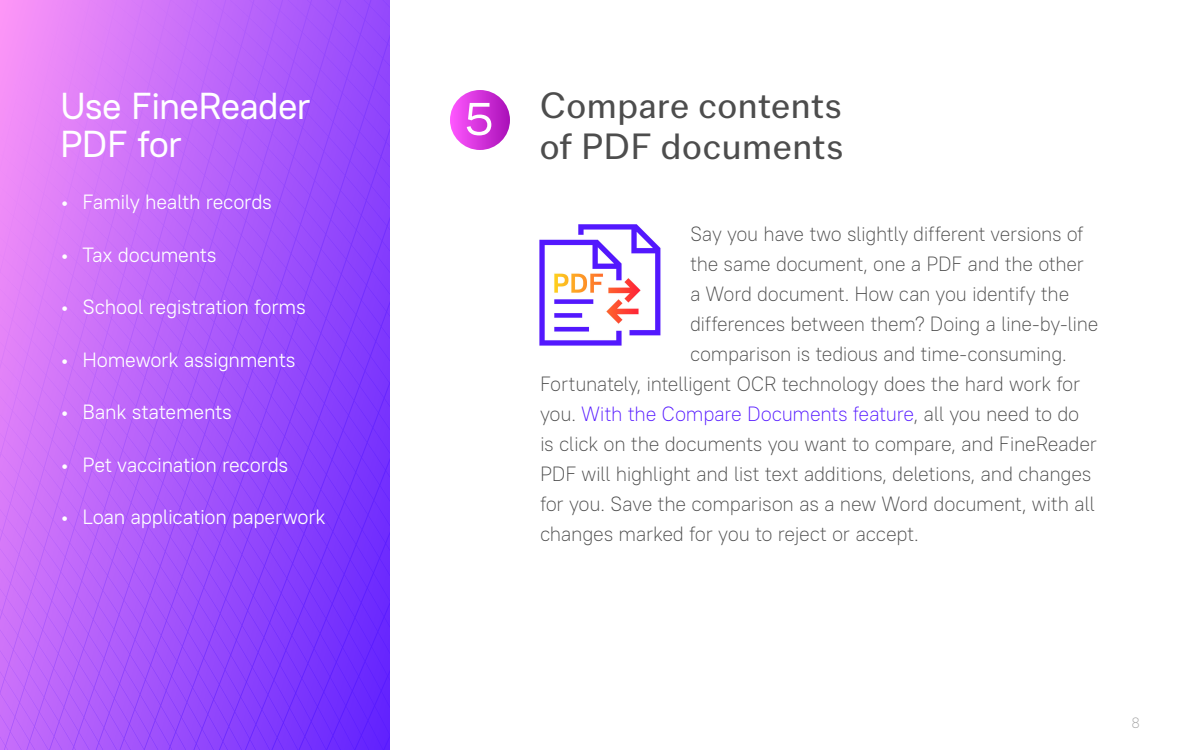
<style>
.page{position:relative;width:1200px;height:750px;background:#fff}
.page>*{position:absolute;margin:0;border:0;box-sizing:border-box;transform-origin:0 0}
.header_58{font:100 37.5px/41.2px "Co Fo X Beta 1";letter-spacing:.035em;color:#4d4d4d}
.main_33{font:37.5px/37.5px "PT Root";letter-spacing:-.02em;color:#fff}
.main_33-2{font:200 20.62px/30px "PT Root";letter-spacing:-.015em;color:#4d4d4d}
.main_33-3{font:300 20.62px "PT Root";letter-spacing:-.015em;color:#fff}
.t1{font:200 15px "PT Root";color:#a6a6a6}
.s1{color:#5519ff}
</style>
<div class="page">
<svg style="left:0;top:0;width:390px;height:750px;background:#ac5afa"></svg>
<svg style="left:450px;top:90px;width:60px;height:60px;background:#d435db"></svg>
<svg style="left:467px;top:103px;width:24px;height:32px"></svg>
<img style="left:539px;top:224px;width:122px;height:122px">
<p class="main_33" style="left:60px;top:87px;width:252px">Use FineReader<br>PDF for</p>
<p class="main_33-3" style="left:60px;top:189px;width:213px">• Family health records</p>
<p class="main_33-3" style="left:60px;top:241px;width:158px">• Tax documents</p>
<p class="main_33-3" style="left:60px;top:294px;width:247px">• School registration forms</p>
<p class="main_33-3" style="left:60px;top:346px;width:237px">• Homework assignments</p>
<p class="main_33-3" style="left:60px;top:399px;width:173px">• Bank statements</p>
<p class="main_33-3" style="left:60px;top:451px;width:230px">• Pet vaccination records</p>
<p class="main_33-3" style="left:60px;top:504px;width:267px">• Loan application paperwork</p>
<p class="header_58" style="left:540px;top:85px;width:304px">Compare contents of PDF documents</p>
<p class="main_33-2" style="left:690px;top:219px;width:410px">Say you have two slightly different versions of the same document, one a PDF and the other a Word document. How can you identify the differences between them? Doing a line-by-line comparison is tedious and time-consuming.</p>
<p class="main_33-2" style="left:540px;top:369px;width:559px">Fortunately, intelligent OCR technology does the hard work for you. <span class="s1">With the Compare Documents feature</span>, all you need to do is click on the documents you want to compare, and FineReader PDF will highlight and list text additions, deletions, and changes for you. Save the comparison as a new Word document, with all changes marked for you to reject or accept.</p>
<p class="t1" style="left:1132px;top:713px;width:10px">8</p>
</div>
